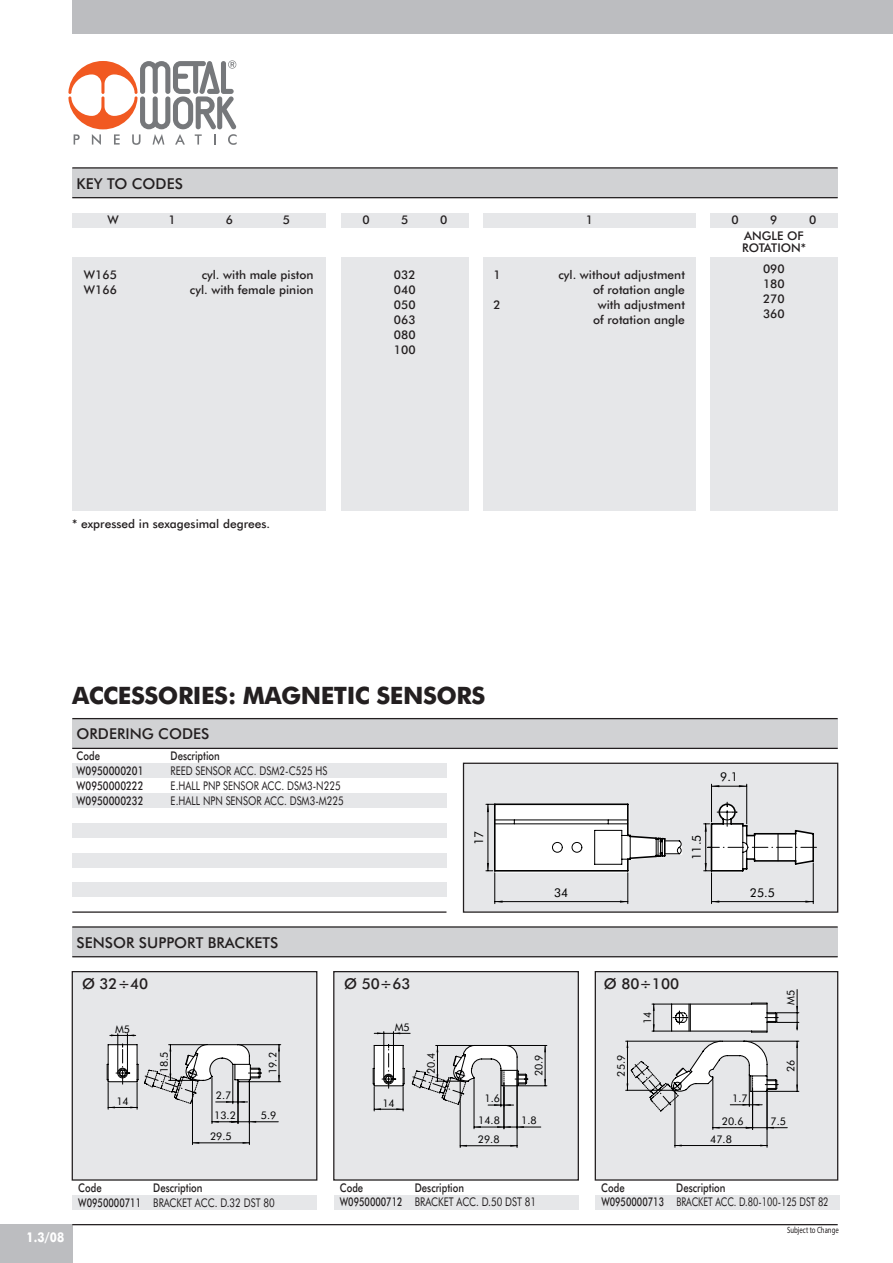
<style>
.page{position:relative;width:893px;height:1263px;background:#fff}
.page>*{position:absolute;margin:0;border:0;box-sizing:border-box;transform-origin:0 0}
.t1{font:700 24px "Futura BT";letter-spacing:-.02em;color:#231f20}
.t2{font:500 15px "Futura BT";color:#231f20}
.t3{font:700 13.5px "Futura BT";color:#fff;scale:.85 1}
.t4{font:12.15px "Futura BT";color:#000}
.t5{font:500 12px/14.9px "Futura BT";color:#231f20;text-align:justify}
.t6{font:500 12px/14.9px "Futura BT";color:#231f20;text-align:center;scale:.8 1}
.t7{font:12px/14.9px "Futura BT";color:#231f20;scale:.8 1}
.t8{font:12px/14.9px "Futura BT";color:#231f20;scale:.75 1}
.t9{font:10.5px "Futura BT";color:#000}
.t10{font:9px "Myriad Pro";color:#231f20;scale:.75 1}
.s1{font-weight:400}
.s2{font-weight:500}
</style>
<div class="page">
<div style="left:595px;top:971px;width:243px;height:209px;background:#e6e7e9;border:1px solid #231f20"></div>
<div style="left:72px;top:972px;width:245px;height:208px;background:#e6e7e9"></div>
<svg style="left:106px;top:1033px;width:176px;height:112px"></svg>
<div style="left:72px;top:971px;width:245px;height:209px;border:1px solid #231f20"></div>
<div style="left:334px;top:972px;width:244px;height:208px;background:#e6e7e9"></div>
<div style="left:333px;top:971px;width:246px;height:209px;border:1px solid #231f20"></div>
<svg style="left:372px;top:1031px;width:176px;height:117px"></svg>
<hr style="left:713px;top:1127px;width:40px;height:1px;background:#000">
<hr style="left:713px;top:1080px;width:1px;height:49px;background:#000">
<hr style="left:748px;top:1127px;width:39px;height:1px;background:#000">
<hr style="left:752px;top:1092px;width:1px;height:37px;background:#000">
<svg style="left:625px;top:989px;width:174px;height:122px"></svg>
<hr style="left:675px;top:1145px;width:92px;height:1px;background:#000">
<hr style="left:767px;top:1092px;width:1px;height:55px;background:#000">
<hr style="left:675px;top:1091px;width:1px;height:56px;background:#000">
<div style="left:0;top:1225px;width:72px;height:38px;background:#bcbdc0"></div>
<svg style="left:68px;top:60px;width:169px;height:85px"></svg>
<div style="left:72px;top:0;width:821px;height:34px;background:#bcbdc0"></div>
<div style="left:72px;top:168px;width:766px;height:30px;background:#d1d2d4"></div>
<hr style="left:72px;top:167px;width:766px;height:2px;background:#231f20">
<hr style="left:72px;top:197px;width:766px;height:1px;background:#231f20">
<div style="left:341px;top:257px;width:128px;height:253px;background:#e6e7e9"></div>
<div style="left:72px;top:257px;width:253px;height:253px;background:#e6e7e9"></div>
<div style="left:72px;top:213px;width:253px;height:14px;background:#e6e7e9"></div>
<div style="left:341px;top:213px;width:128px;height:14px;background:#e6e7e9"></div>
<div style="left:710px;top:257px;width:128px;height:253px;background:#e6e7e9"></div>
<div style="left:710px;top:213px;width:128px;height:14px;background:#e6e7e9"></div>
<div style="left:483px;top:257px;width:213px;height:253px;background:#e6e7e9"></div>
<div style="left:483px;top:213px;width:213px;height:14px;background:#e6e7e9"></div>
<svg style="left:72px;top:718px;width:767px;height:195px"></svg>
<div style="left:72px;top:882px;width:374px;height:15px;background:#e6e7e9"></div>
<div style="left:72px;top:852px;width:374px;height:15px;background:#e6e7e9"></div>
<div style="left:72px;top:823px;width:374px;height:15px;background:#e6e7e9"></div>
<div style="left:72px;top:793px;width:374px;height:15px;background:#e6e7e9"></div>
<div style="left:72px;top:763px;width:374px;height:15px;background:#e6e7e9"></div>
<hr style="left:72px;top:911px;width:374px;height:2px;background:#231f20">
<div style="left:72px;top:927px;width:766px;height:30px;background:#d1d2d4"></div>
<hr style="left:72px;top:926px;width:766px;height:2px;background:#231f20">
<hr style="left:72px;top:956px;width:766px;height:1px;background:#231f20">
<div style="left:595px;top:1195px;width:245px;height:15px;background:#e6e7e9"></div>
<div style="left:334px;top:1195px;width:244px;height:15px;background:#e6e7e9"></div>
<div style="left:72px;top:1195px;width:245px;height:15px;background:#e6e7e9"></div>
<hr style="left:72px;top:1224px;width:766px;height:1px;background:#231f20">
<p class="t2" style="left:77px;top:178px;width:108px">KEY TO CODES</p>
<p class="t5" style="left:107px;top:213px;width:13px">W</p>
<p class="t5" style="left:169px;top:213px;width:9px">1</p>
<p class="t5" style="left:226px;top:213px;width:9px">6</p>
<p class="t5" style="left:283px;top:213px;width:9px">5</p>
<p class="t5" style="left:84px;top:269px;width:35px">W165</p>
<p class="t5" style="left:202px;top:269px;width:113px">cyl. with male piston</p>
<p class="t5" style="left:84px;top:283px;width:35px">W166</p>
<p class="t5" style="left:190px;top:283px;width:125px">cyl. with female pinion</p>
<p class="t5" style="left:362px;top:213px;width:9px">0</p>
<p class="t5" style="left:401px;top:213px;width:9px">5</p>
<p class="t5" style="left:440px;top:213px;width:9px">0</p>
<p class="t5" style="left:394px;top:269px;width:23px">032<br>040<br>050<br>063<br>080<br>100</p>
<p class="t5" style="left:586px;top:213px;width:9px">1</p>
<p class="t5" style="left:494px;top:269px;width:9px">1</p>
<p class="t5" style="left:558px;top:269px;width:128px;text-align:right">cyl. without adjustment of rotation angle</p>
<p class="t5" style="left:494px;top:298px;width:9px">2</p>
<p class="t5" style="left:593px;top:298px;width:93px;text-align:center">with adjustment of rotation angle</p>
<p class="t5" style="left:731px;top:213px;width:9px">0</p>
<p class="t5" style="left:770px;top:213px;width:9px">9</p>
<p class="t5" style="left:809px;top:213px;width:9px">0</p>
<p class="t5" style="left:763px;top:263px;width:23px">090<br>180<br>270<br>360</p>
<p class="t5" style="left:742px;top:230px;width:66px;line-height:12px">ANGLE OF<br>ROTATION*</p>
<p class="t5" style="left:72px;top:518px;width:199px">* expressed in sexagesimal degrees.</p>
<h1 class="t1" style="left:72px;top:686px;width:415px">ACCESSORIES: MAGNETIC SENSORS</h1>
<p class="t2" style="left:77px;top:728px;width:134px">ORDERING CODES</p>
<p class="t6" style="left:77px;top:749px;width:85px;text-align:left">Code<br>W0950000201<br>W0950000222<br>W0950000232</p>
<p class="t6" style="left:171px;top:749px;width:63px">Description</p>
<p class="t7" style="left:171px;top:764px;width:218px">REED SENSOR ACC. DSM2-C525 HS<br>E.HALL PNP SENSOR ACC. DSM3-N225<br>E.HALL NPN SENSOR ACC. DSM3-M225</p>
<p class="t4" style="left:474px;top:845px;width:16px;rotate:-90deg">17</p>
<p class="t4" style="left:720px;top:772px;width:19px">9.1</p>
<p class="t4" style="left:692px;top:860px;width:27px;rotate:-90deg">11.5</p>
<p class="t4" style="left:554px;top:887px;width:16px">34</p>
<p class="t4" style="left:750px;top:887px;width:27px">25.5</p>
<p class="t2" style="left:77px;top:936px;width:203px">SENSOR SUPPORT BRACKETS</p>
<p class="t2" style="left:82px;top:978px;width:68px">Ø 32÷40</p>
<p class="t2" style="left:344px;top:978px;width:68px">Ø 50÷63</p>
<p class="t2" style="left:604px;top:978px;width:77px">Ø 80÷100</p>
<p class="t9" style="left:115px;top:1025px;width:17px">M5</p>
<p class="t9" style="left:116px;top:1097px;width:14px">14</p>
<p class="t9" style="left:160px;top:1073px;width:23px;rotate:-90deg">18.5</p>
<p class="t9" style="left:216px;top:1091px;width:17px">2.7</p>
<p class="t9" style="left:214px;top:1111px;width:23px">13.2</p>
<p class="t9" style="left:269px;top:1074px;width:23px;rotate:-90deg">19.2</p>
<p class="t9" style="left:261px;top:1111px;width:17px">5.9</p>
<p class="t9" style="left:395px;top:1023px;width:17px">M5</p>
<p class="t9" style="left:382px;top:1099px;width:14px">14</p>
<p class="t9" style="left:427px;top:1074px;width:23px;rotate:-90deg">20.4</p>
<p class="t9" style="left:485px;top:1095px;width:17px">1.6</p>
<p class="t9" style="left:535px;top:1076px;width:23px;rotate:-90deg">20.9</p>
<p class="t9" style="left:478px;top:1117px;width:23px">14.8</p>
<p class="t9" style="left:521px;top:1117px;width:17px">1.8</p>
<p class="t9" style="left:210px;top:1132px;width:23px">29.5</p>
<p class="t9" style="left:478px;top:1135px;width:23px">29.8</p>
<p class="t9" style="left:617px;top:1076px;width:23px;rotate:-90deg">25.9</p>
<p class="t9" style="left:643px;top:1024px;width:14px;rotate:-90deg">14</p>
<p class="t9" style="left:732px;top:1094px;width:17px">1.7</p>
<p class="t9" style="left:722px;top:1117px;width:23px">20.6</p>
<p class="t9" style="left:710px;top:1135px;width:23px">47.8</p>
<p class="t9" style="left:787px;top:1005px;width:17px;rotate:-90deg">M5</p>
<p class="t9" style="left:787px;top:1072px;width:14px;rotate:-90deg">26</p>
<p class="t9" style="left:771px;top:1117px;width:17px">7.5</p>
<p class="t3" style="left:27px;top:1232px;width:46px">1.3/08</p>
<p class="t6" style="left:340px;top:1181px;width:247px">Description<br>W0950000712 <span class="s1">BRACKET ACC. D.50 DST 81</span></p>
<p class="t6" style="left:601px;top:1181px;width:31px">Code</p>
<p class="t6" style="left:78px;top:1181px;width:247px">Description<br>W0950000711 <span class="s1">BRACKET ACC. D.32 DST 80</span></p>
<p class="t6" style="left:340px;top:1181px;width:31px">Code</p>
<p class="t8" style="left:601px;top:1181px;width:305px;text-indent:75px"><span class="s2">Description<br>W0950000713</span> BRACKET ACC. D.80-100-125 DST 82</p>
<p class="t6" style="left:78px;top:1181px;width:31px">Code</p>
<p class="t10" style="left:787px;top:1224px;width:71px">Subject to Change</p>
</div>
